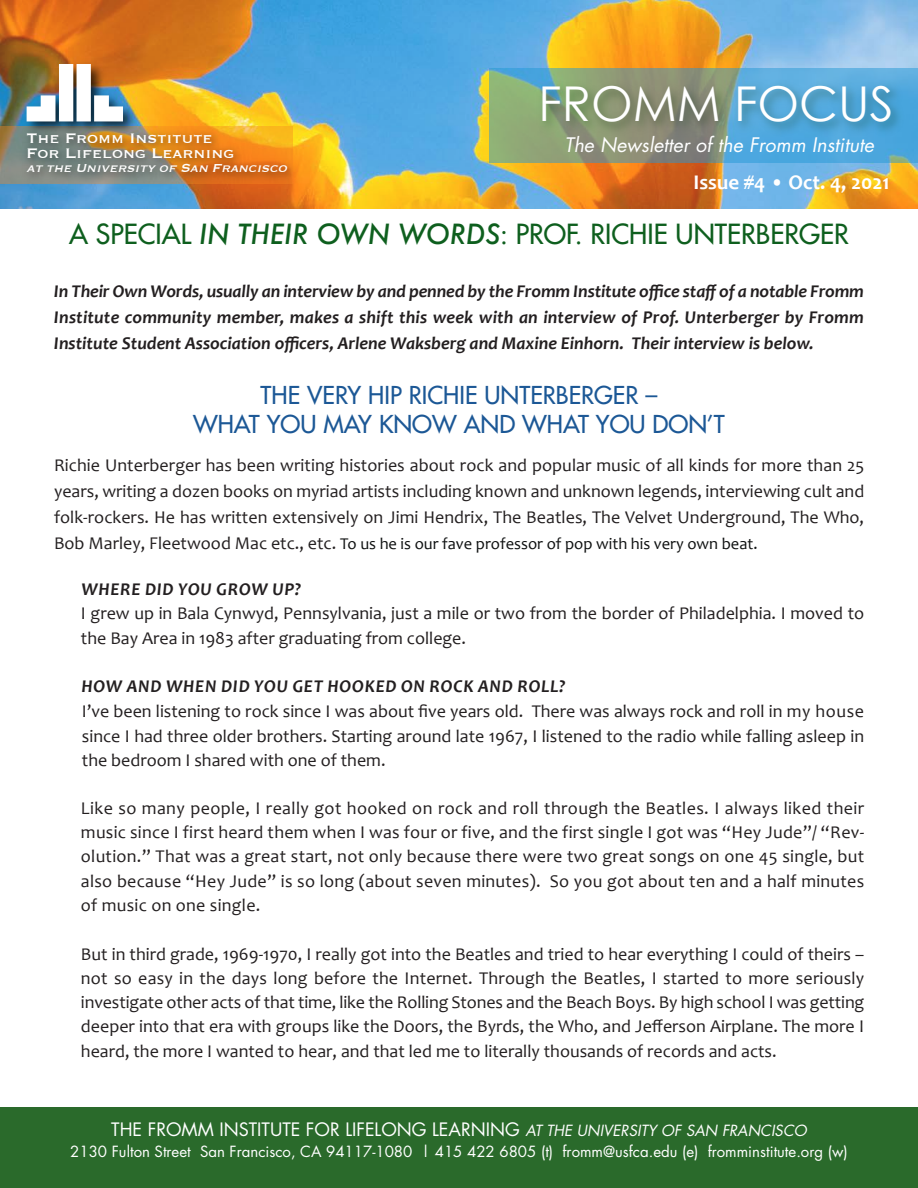
<style>
.page{position:relative;width:918px;height:1188px;background:#fff}
.page>*{position:absolute;margin:0;border:0;box-sizing:border-box;transform-origin:0 0}
.t1{font:48px "Century Gothic";color:#fff}
.t2{font:27px "Futura";color:#0e5f1e}
.t3{font:24px/29px "Futura";color:#1c5896;text-align:center}
.t4{font:700 21px "Candara";color:#fff}
.t5{font:italic 19.5px "Futura";color:#fff}
.t6{font:18px/24.3px "Candara";color:#231f20;text-align:justify}
.t7{font:italic 700 18px/26.1px "Candara";color:#231f20;text-align:justify}
.t8{font:18px "Futura";color:#fff}
.t9{font:italic 700 18px "Candara";letter-spacing:.04em;color:#231f20}
.t10{font:18px/14.7px "Copperplate";color:#fff}
.t11{font:16.5px "Candara";color:#0f1111}
.t12{font:15px "Futura";color:#fff}
.t13{font:italic 15px "Copperplate";color:#fff}
.s1{font-weight:500;font-style:italic}
.s2{font-size:18px;color:#231f20}
.s3{font-style:italic;font-size:15px}
</style>
<div class="page">
<div style="left:0;top:1108px;width:918px;height:80px;background:#2a6a2b"></div>
<img style="left:0;top:0;width:918px;height:209px">
<div style="left:490px;top:68px;width:428px;height:94px;background:#2398d5;opacity:.5"></div>
<img style="left:265px;top:71px;width:653px;height:125px">
<img style="left:0;top:32px;width:187px;height:109px">
<img style="left:4px;top:57px;width:143px;height:60px">
<img style="left:3px;top:117px;width:311px;height:84px">
<h1 class="t1" style="left:539px;top:73px;width:357px">FROMM FOCUS</h1>
<p class="t10" style="left:27px;top:131px;width:210px">The Fromm Institute<br>For Lifelong Learning</p>
<p class="t13" style="left:27px;top:161px;width:265px">at the University of San Francisco</p>
<p class="t5" style="left:565px;top:136px;width:314px">The Newsletter of the Fromm Institute</p>
<p class="t4" style="left:694px;top:174px;width:197px">Issue #4 • Oct. 4, 2021</p>
<h2 class="t2" style="left:69px;top:221px;width:781px">A SPECIAL <span class="s1">IN THEIR OWN WORDS</span>: PROF. RICHIE UNTERBERGER</h2>
<p class="t7" style="left:54px;top:280px;width:811px">In Their Own Words, usually an interview by and penned by the Fromm Institute office staff of a notable Fromm Institute community member, makes a shift this week with an interview of Prof. Unterberger by Fromm Institute Student Association officers, Arlene Waksberg and Maxine Einhorn. Their interview is below.</p>
<h3 class="t3" style="left:193px;top:382px;width:533px">THE VERY HIP RICHIE UNTERBERGER –<br>WHAT YOU MAY KNOW AND WHAT YOU DON’T</h3>
<p class="t6" style="left:54px;top:454px;width:812px;line-height:26.1px">Richie Unterberger has been writing histories about rock and popular music of all kinds for more than 25 years, writing a dozen books on myriad artists including known and unknown legends, interviewing cult and folk‐rockers. He has written extensively on Jimi Hendrix, The Beatles, The Velvet Underground, The Who,</p>
<p class="t11" style="left:54px;top:537px;width:705px"><span class="s2">Bob Marley, Fleetwood Mac etc., etc.</span> To us he is our fave professor of pop with his very own beat.</p>
<p class="t9" style="left:81px;top:582px;width:221px">WHERE DID YOU GROW UP?</p>
<p class="t6" style="left:81px;top:603px;width:785px">I grew up in Bala Cynwyd, Pennsylvania, just a mile or two from the border of Philadelphia. I moved to the Bay Area in 1983 after graduating from college.</p>
<p class="t9" style="left:81px;top:679px;width:486px">HOW AND WHEN DID YOU GET HOOKED ON ROCK AND ROLL?</p>
<p class="t6" style="left:82px;top:701px;width:784px">I’ve been listening to rock since I was about five years old. There was always rock and roll in my house since I had three older brothers. Starting around late 1967, I listened to the radio while falling asleep in the bedroom I shared with one of them.</p>
<p class="t6" style="left:81px;top:798px;width:785px">Like so many people, I really got hooked on rock and roll through the Beatles. I always liked their music since I first heard them when I was four or five, and the first single I got was “Hey Jude”/ “Rev‐ olution.” That was a great start, not only because there were two great songs on one 45 single, but also because “Hey Jude” is so long (about seven minutes). So you got about ten and a half minutes of music on one single.</p>
<p class="t6" style="left:81px;top:943px;width:785px">But in third grade, 1969‐1970, I really got into the Beatles and tried to hear everything I could of theirs – not so easy in the days long before the Internet. Through the Beatles, I started to more seriously investigate other acts of that time, like the Rolling Stones and the Beach Boys. By high school I was getting deeper into that era with groups like the Doors, the Byrds, the Who, and Jefferson Airplane. The more I heard, the more I wanted to hear, and that led me to literally thousands of records and acts.</p>
<p class="t8" style="left:111px;top:1121px;width:700px">THE FROMM INSTITUTE FOR LIFELONG LEARNING <span class="s3">AT THE UNIVERSITY OF SAN FRANCISCO</span></p>
<p class="t12" style="left:70px;top:1144px;width:779px">2130 Fulton Street San Francisco, CA 94117-1080 | 415 422 6805 (t) fromm@usfca.edu (e) fromminstitute.org (w)</p>
</div>
